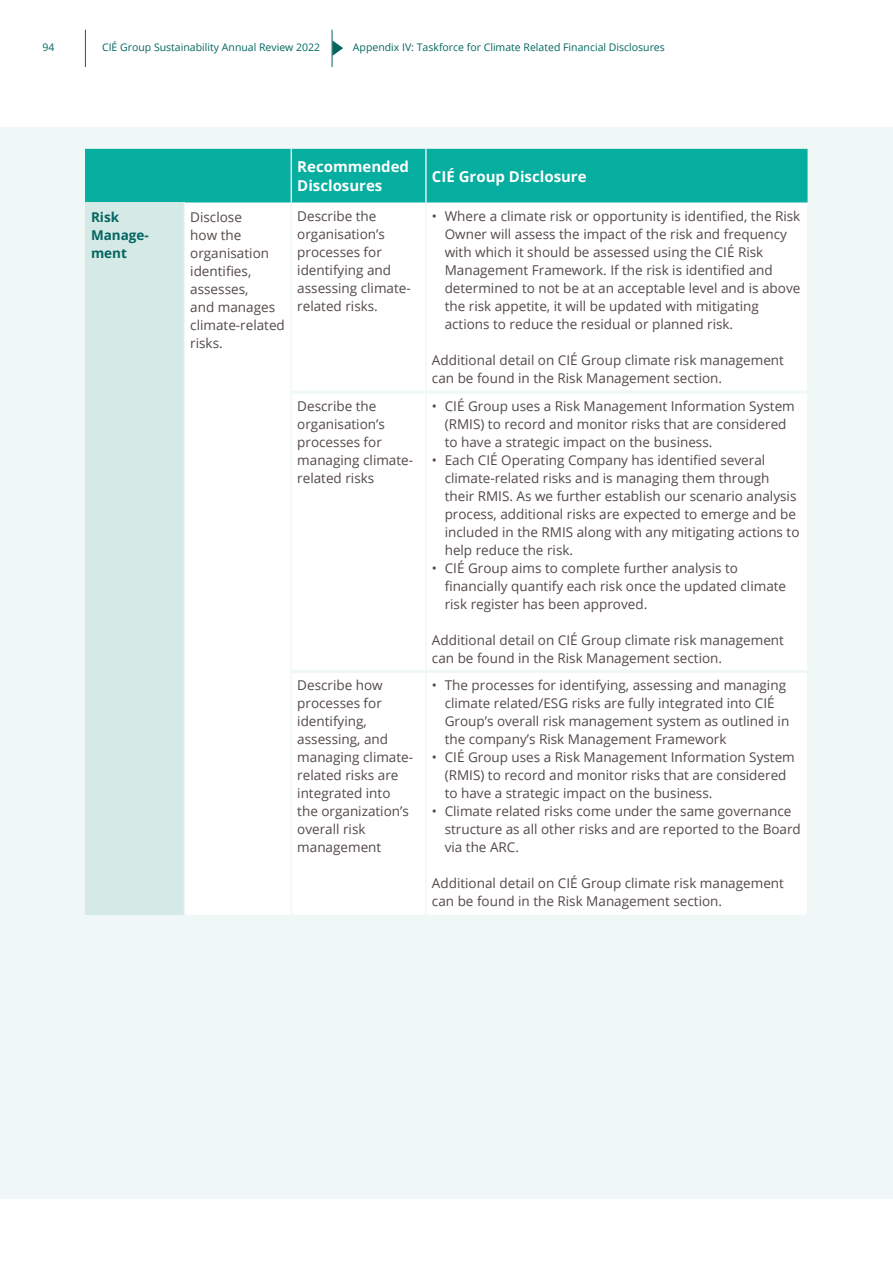
<style>
.page{position:relative;width:893px;height:1263px;background:#fff}
.page>*{position:absolute;margin:0;border:0;box-sizing:border-box;transform-origin:0 0}
.t1{font:700 15px/19.5px "Open Sans";color:#fff}
.t2{font:13.5px/18px "Open Sans";color:#524947}
.t3{font:700 13.5px/18px "Open Sans";color:#046661}
.t4{font:10.5px "Open Sans";color:#046661}
</style>
<div class="page">
<div style="left:0;top:128px;width:893px;height:1071px;background:#eff8f6"></div>
<hr style="left:85px;top:30px;width:1px;height:37px;background:#046661">
<hr style="left:332px;top:30px;width:1px;height:37px;background:#046661">
<svg style="left:332px;top:40px;width:11px;height:16px"></svg>
<div style="left:85px;top:149px;width:722px;height:54px;background:#05ae9f"></div>
<div style="left:85px;top:203px;width:99px;height:712px;background:#d5e9e6"></div>
<div style="left:185px;top:203px;width:622px;height:712px;background:#fff"></div>
<hr style="left:292px;top:391px;width:133px;height:3px;background:#eff8f6">
<hr style="left:427px;top:391px;width:380px;height:3px;background:#eff8f6">
<hr style="left:292px;top:670px;width:133px;height:3px;background:#eff8f6">
<hr style="left:427px;top:670px;width:380px;height:3px;background:#eff8f6">
<hr style="left:291px;top:203px;width:1px;height:189px;background:#eff8f6">
<hr style="left:425px;top:203px;width:2px;height:189px;background:#eff8f6">
<hr style="left:291px;top:392px;width:1px;height:279px;background:#eff8f6">
<hr style="left:425px;top:392px;width:2px;height:279px;background:#eff8f6">
<hr style="left:291px;top:671px;width:1px;height:244px;background:#eff8f6">
<hr style="left:425px;top:671px;width:2px;height:244px;background:#eff8f6">
<hr style="left:291px;top:149px;width:1px;height:54px;background:#d7eff6">
<hr style="left:425px;top:149px;width:2px;height:54px;background:#d7eff6">
<p class="t4" style="left:43px;top:40px;width:14px">94</p>
<p class="t4" style="left:102px;top:40px;width:220px">CIÉ Group Sustainability Annual Review 2022</p>
<p class="t4" style="left:353px;top:40px;width:313px">Appendix IV: Taskforce for Climate Related Financial Disclosures</p>
<p class="t1" style="left:297px;top:156px;width:113px">Recommended<br>Disclosures</p>
<p class="t1" style="left:432px;top:166px;width:156px">CIÉ Group Disclosure</p>
<p class="t3" style="left:91px;top:207px;width:59px">Risk<br>Manage&shy;ment</p>
<p class="t2" style="left:190px;top:207px;width:96px">Disclose<br>how the organisation identifies, assesses,<br>and manages climate-related risks.</p>
<p class="t2" style="left:297px;top:207px;width:115px">Describe the organisation’s processes for identifying and assessing climate&shy;related risks.</p>
<p class="t2" style="left:445px;top:207px;width:357px;text-indent:-13px">• Where a climate risk or opportunity is identified, the Risk Owner will assess the impact of the risk and frequency with which it should be assessed using the CIÉ Risk Management Framework. If the risk is identified and determined to not be at an acceptable level and is above the risk appetite, it will be updated with mitigating actions to reduce the residual or planned risk.</p>
<p class="t2" style="left:432px;top:351px;width:353px">Additional detail on CIÉ Group climate risk management can be found in the Risk Management section.</p>
<p class="t2" style="left:297px;top:397px;width:117px">Describe the organisation’s processes for managing climate&shy;related risks</p>
<p class="t2" style="left:445px;top:396px;width:352px;text-indent:-13px">• CIÉ Group uses a Risk Management Information System (RMIS) to record and monitor risks that are considered to have a strategic impact on the business.</p>
<p class="t2" style="left:445px;top:450px;width:356px;text-indent:-13px">• Each CIÉ Operating Company has identified several climate-related risks and is managing them through their RMIS. As we further establish our scenario analysis process, additional risks are expected to emerge and be included in the RMIS along with any mitigating actions to help reduce the risk.</p>
<p class="t2" style="left:445px;top:558px;width:343px;text-indent:-13px">• CIÉ Group aims to complete further analysis to financially quantify each risk once the updated climate risk register has been approved.</p>
<p class="t2" style="left:432px;top:630px;width:353px">Additional detail on CIÉ Group climate risk management can be found in the Risk Management section.</p>
<p class="t2" style="left:297px;top:676px;width:117px">Describe how processes for identifying, assessing, and managing climate&shy;related risks are integrated into the organization’s overall risk management</p>
<p class="t2" style="left:445px;top:676px;width:346px;text-indent:-13px">• The processes for identifying, assessing and managing climate related/ESG risks are fully integrated into CIÉ Group’s overall risk management system as outlined in the company’s Risk Management Framework</p>
<p class="t2" style="left:445px;top:748px;width:352px;text-indent:-13px">• CIÉ Group uses a Risk Management Information System (RMIS) to record and monitor risks that are considered to have a strategic impact on the business.</p>
<p class="t2" style="left:445px;top:802px;width:358px;text-indent:-13px">• Climate related risks come under the same governance structure as all other risks and are reported to the Board via the ARC.</p>
<p class="t2" style="left:432px;top:874px;width:353px">Additional detail on CIÉ Group climate risk management can be found in the Risk Management section.</p>
</div>
